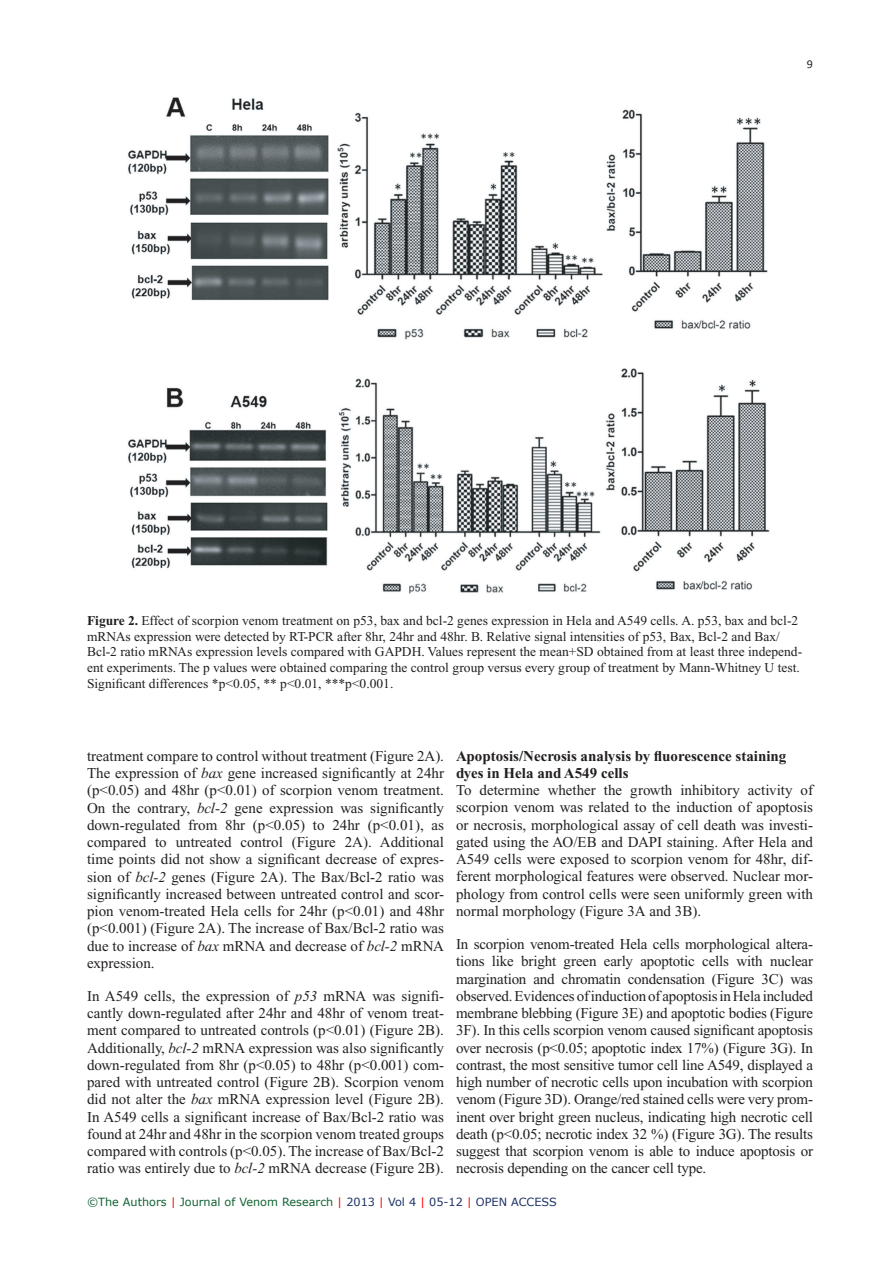
<style>
.page{position:relative;width:893px;height:1263px;background:#fff}
.page>*{position:absolute;margin:0;border:0;box-sizing:border-box;transform-origin:0 0}
.TXT{font:15px/17.2px "Times New Roman";color:#231f20;text-align:justify}
.t1{font:700 15px/17.2px "Times New Roman";color:#231f20}
.FC{font:13.5px/15.8px "Times New Roman";color:#231f20}
.t2{font:12px "Calibri";color:#231f20}
.t3{font:11.25px "Verdana";color:#116232}
.s1{font-weight:700}
.s2{font-style:italic}
.s3{color:#f00}
.s4{color:#1c3265}
</style>
<div class="page">
<img style="left:128px;top:97px;width:642px;height:497px">
<p class="t2" style="left:807px;top:56px;width:8px">9</p>
<p class="FC" style="left:87px;top:612px;width:717px"><span class="s1">Figure 2.</span> Effect of scorpion venom treatment on p53, bax and bcl-2 genes expression in Hela and A549 cells. A. p53, bax and bcl-2 mRNAs expression were detected by RT-PCR after 8hr, 24hr and 48hr. B. Relative signal intensities of p53, Bax, Bcl-2 and Bax/ Bcl-2 ratio mRNAs expression levels compared with GAPDH. Values represent the mean+SD obtained from at least three independ&shy;ent experiments. The p values were obtained comparing the control group versus every group of treatment by Mann-Whitney U test.<br>Significant differences *p&lt;0.05, ** p&lt;0.01, ***p&lt;0.001.</p>
<p class="TXT" style="left:87px;top:747px;width:359px">treatment compare to control without treatment (Figure 2A).<br>The expression of <span class="s2">bax</span> gene increased significantly at 24hr (p&lt;0.05) and 48hr (p&lt;0.01) of scorpion venom treatment.<br>On the contrary, <span class="s2">bcl-2</span> gene expression was significantly down-regulated from 8hr (p&lt;0.05) to 24hr (p&lt;0.01), as compared to untreated control (Figure 2A). Additional time points did not show a significant decrease of expres&shy;sion of <span class="s2">bcl-2</span> genes (Figure 2A). The Bax/Bcl-2 ratio was significantly increased between untreated control and scor&shy;pion venom-treated Hela cells for 24hr (p&lt;0.01) and 48hr (p&lt;0.001) (Figure 2A). The increase of Bax/Bcl-2 ratio was due to increase of <span class="s2">bax</span> mRNA and decrease of <span class="s2">bcl-2</span> mRNA expression.</p>
<p class="TXT" style="left:87px;top:987px;width:359px">In A549 cells, the expression of <span class="s2">p53</span> mRNA was signifi&shy;cantly down-regulated after 24hr and 48hr of venom treat&shy;ment compared to untreated controls (p&lt;0.01) (Figure 2B).<br>Additionally, <span class="s2">bcl-2</span> mRNA expression was also significantly down-regulated from 8hr (p&lt;0.05) to 48hr (p&lt;0.001) com&shy;pared with untreated control (Figure 2B). Scorpion venom did not alter the <span class="s2">bax</span> mRNA expression level (Figure 2B).<br>In A549 cells a significant increase of Bax/Bcl-2 ratio was found at 24hr and 48hr in the scorpion venom treated groups compared with controls (p&lt;0.05). The increase of Bax/Bcl-2 ratio was entirely due to <span class="s2">bcl-2</span> mRNA decrease (Figure 2B).</p>
<h2 class="t1" style="left:456px;top:747px;width:332px">Apoptosis/Necrosis analysis by fluorescence staining dyes in Hela and A549 cells</h2>
<p class="TXT" style="left:456px;top:781px;width:359px">To determine whether the growth inhibitory activity of scorpion venom was related to the induction of apoptosis or necrosis, morphological assay of cell death was investi&shy;gated using the AO/EB and DAPI staining. After Hela and A549 cells were exposed to scorpion venom for 48hr, dif&shy;ferent morphological features were observed. Nuclear mor&shy;phology from control cells were seen uniformly green with normal morphology (Figure 3A and 3B).</p>
<p class="TXT" style="left:456px;top:935px;width:359px">In scorpion venom-treated Hela cells morphological altera&shy;tions like bright green early apoptotic cells with nuclear margination and chromatin condensation (Figure 3C) was observed. Evidences of induction of apoptosis in Hela included membrane blebbing (Figure 3E) and apoptotic bodies (Figure 3F). In this cells scorpion venom caused significant apoptosis over necrosis (p&lt;0.05; apoptotic index 17%) (Figure 3G). In contrast, the most sensitive tumor cell line A549, displayed a high number of necrotic cells upon incubation with scorpion venom (Figure 3D). Orange/red stained cells were very prom&shy;inent over bright green nucleus, indicating high necrotic cell death (p&lt;0.05; necrotic index 32 %) (Figure 3G). The results suggest that scorpion venom is able to induce apoptosis or necrosis depending on the cancer cell type.</p>
<p class="t3" style="left:87px;top:1194px;width:471px">©The Authors <span class="s3">|</span> Journal of Venom Research <span class="s3">|</span> <span class="s4">2013</span> <span class="s3">|</span> <span class="s4">Vol 4</span> <span class="s3">|</span> <span class="s4">05-12</span> <span class="s3">|</span> <span class="s4">OPEN ACCESS</span></p>
</div>
